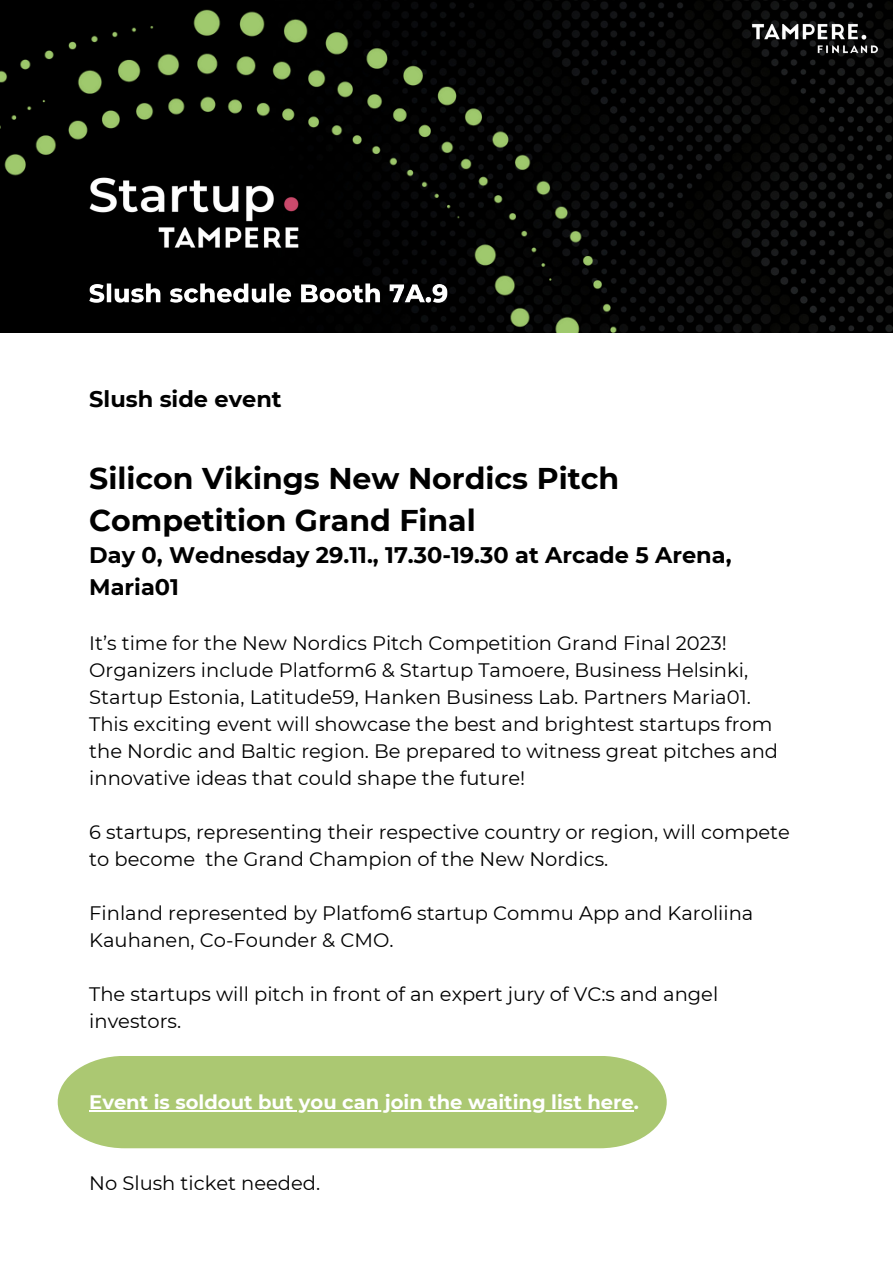
<style>
.page{position:relative;width:893px;height:1264px;background:#fff}
.page>*{position:absolute;margin:0;border:0;box-sizing:border-box;transform-origin:0 0}
.t1{font:700 30px/41.5px "Montserrat";color:#000}
.t2{font:700 22.5px/31.5px "Montserrat";color:#000}
.t3{font:19.5px/27px "Montserrat";color:#000}
.t4{font:700 19.5px "Montserrat";color:#fff}
</style>
<div class="page">
<img style="left:653px;top:0;width:239px;height:332px">
<img style="left:0;top:0;width:653px;height:333px">
<img style="left:85px;top:278px;width:371px;height:33px">
<img style="left:737px;top:8px;width:155px;height:60px">
<div style="left:58px;top:1056px;width:608px;height:92px;background:#abc872"></div>
<hr style="left:89px;top:1109px;width:544px;height:2px;background:#fff">
<img style="left:56px;top:143px;width:276px;height:138px">
<p class="t2" style="left:89px;top:383px;width:194px">Slush side event</p>
<p class="t1" style="left:89px;top:457px;width:531px">Silicon Vikings New Nordics Pitch<br>Competition Grand Final</p>
<p class="t2" style="left:89px;top:539px;width:643px">Day 0, Wednesday 29.11., 17.30-19.30 at Arcade 5 Arena,<br>Maria01</p>
<p class="t3" style="left:89px;top:629px;width:639px">It’s time for the New Nordics Pitch Competition Grand Final 2023!</p>
<p class="t3" style="left:89px;top:656px;width:663px">Organizers include Platform6 &amp; Startup Tamoere, Business Helsinki,<br>Startup Estonia, Latitude59, Hanken Business Lab. Partners Maria01.</p>
<p class="t3" style="left:89px;top:710px;width:690px">This exciting event will showcase the best and brightest startups from the Nordic and Baltic region. Be prepared to witness great pitches and innovative ideas that could shape the future!</p>
<p class="t3" style="left:89px;top:818px;width:702px">6 startups, representing their respective country or region, will compete to become the Grand Champion of the New Nordics.</p>
<p class="t3" style="left:89px;top:899px;width:665px">Finland represented by Platfom6 startup Commu App and Karoliina<br>Kauhanen, Co-Founder &amp; CMO.</p>
<p class="t3" style="left:89px;top:980px;width:630px">The startups will pitch in front of an expert jury of VC:s and angel investors.</p>
<p class="t4" style="left:89px;top:1089px;width:551px">Event is soldout but you can join the waiting list here.</p>
<p class="t3" style="left:89px;top:1169px;width:232px">No Slush ticket needed.</p>
</div>
